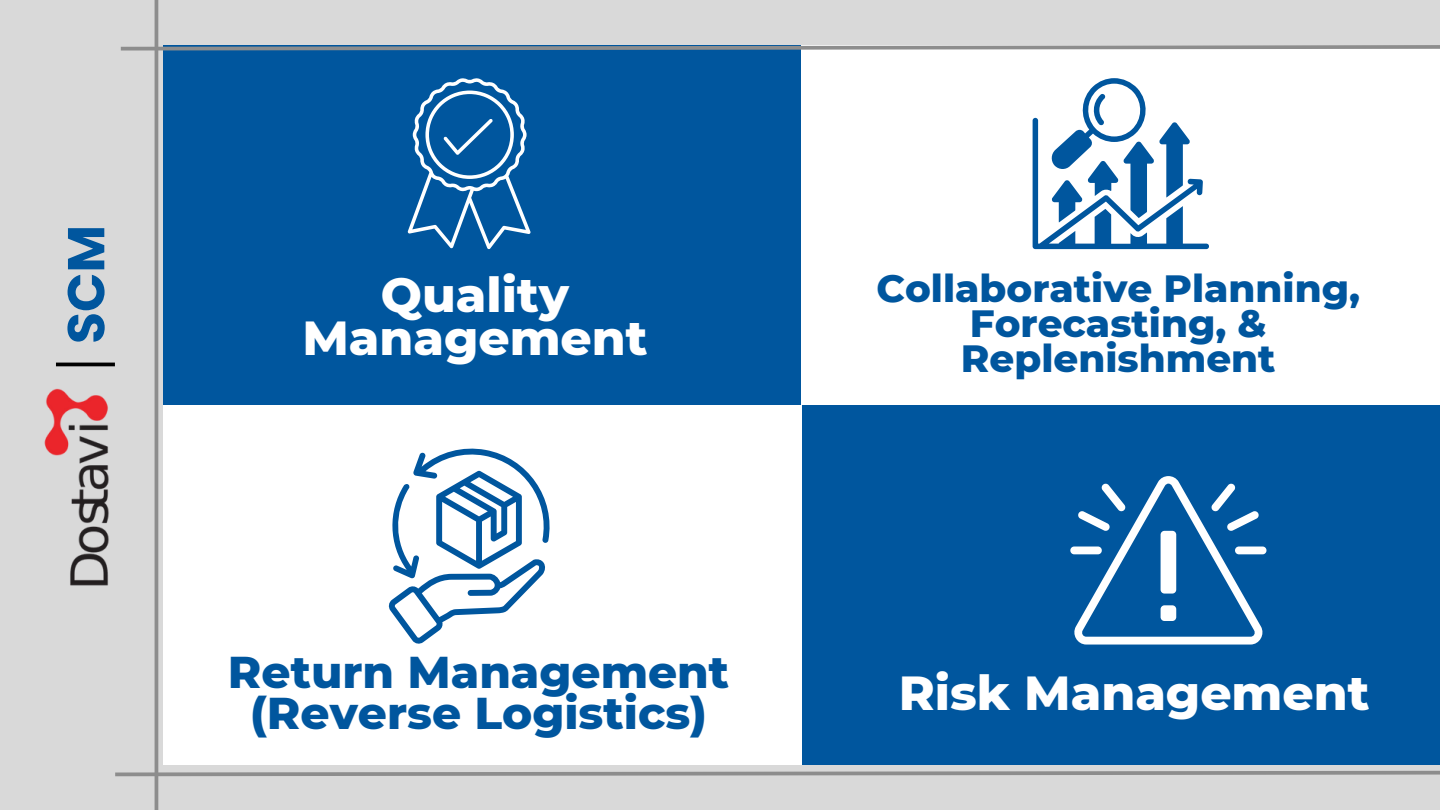
<style>
.page{position:relative;width:1440px;height:810px;background:#d9d9d9}
.page>*{position:absolute;margin:0;border:0;box-sizing:border-box;transform-origin:0 0}
.t1{font:700 51.75px "Poppins";color:#00569e}
.t2{font:800 48.75px/43.2px "Montserrat";color:#fff;text-align:center}
.t3{font:800 45.38px/40.8px "Montserrat";color:#00569e;text-align:center}
.t4{font:800 38.75px/34.9px "Montserrat";color:#00569e;text-align:center}
</style>
<div class="page">
<div style="left:163px;top:46px;width:639px;height:359px;background:#00569e"></div>
<div style="left:802px;top:405px;width:638px;height:359px;background:#00569e"></div>
<div style="left:802px;top:46px;width:638px;height:359px;background:#fff"></div>
<div style="left:163px;top:405px;width:639px;height:359px;background:#fff"></div>
<svg style="left:408px;top:78px;width:123px;height:171px"></svg>
<svg style="left:1033px;top:78px;width:176px;height:171px"></svg>
<svg style="left:388px;top:448px;width:162px;height:196px"></svg>
<svg style="left:1070px;top:476px;width:196px;height:168px"></svg>
<svg style="left:120px;top:43px;width:1320px;height:9px"></svg>
<svg style="left:115px;top:769px;width:1325px;height:9px"></svg>
<hr style="left:155px;top:0;width:3px;height:810px;background:#8d8d8d">
<img style="left:44px;top:362px;width:71px;height:224px">
<p class="t1" style="left:50px;top:344px;width:120px;rotate:-90deg">SCM</p>
<p class="t2" style="left:302px;top:273px;width:347px">Quality<br>Management</p>
<h2 class="t4" style="left:877px;top:271px;width:485px">Collaborative Planning,<br>Forecasting, &amp;<br>Replenishment</h2>
<p class="t3" style="left:228px;top:651px;width:503px">Return Management (Reverse Logistics)</p>
<p class="t2" style="left:899px;top:671px;width:472px">Risk Management</p>
</div>
